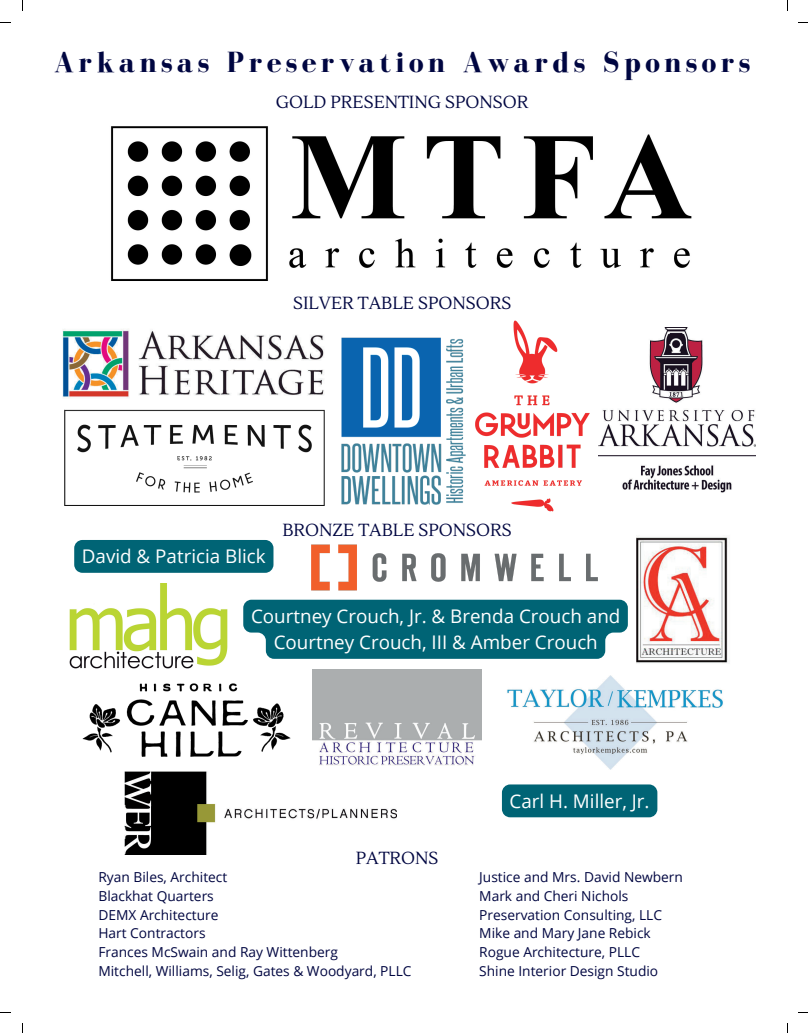
<style>
.page{position:relative;width:808px;height:1033px;background:#fff}
.page>*{position:absolute;margin:0;border:0;box-sizing:border-box;transform-origin:0 0}
.t1{font:700 30px "Bodoni FLF";letter-spacing:.15em;color:#000641}
.t2{font:18.75px/26.2px "Open Sans";color:#fff;text-align:center}
.t3{font:17.5px "Lustria";color:#000641}
.t4{font:13.75px/18.8px "Open Sans";color:#000641}
</style>
<div class="page">
<img style="left:598px;top:327px;width:157px;height:165px">
<img style="left:636px;top:537px;width:92px;height:127px">
<img style="left:507px;top:676px;width:216px;height:93px">
<img style="left:125px;top:772px;width:272px;height:82px">
<img style="left:111px;top:126px;width:581px;height:155px">
<img style="left:62px;top:329px;width:263px;height:83px">
<img style="left:65px;top:410px;width:260px;height:95px">
<img style="left:475px;top:320px;width:115px;height:192px">
<img style="left:341px;top:337px;width:125px;height:168px">
<img style="left:311px;top:544px;width:287px;height:46px">
<img style="left:69px;top:583px;width:159px;height:84px">
<img style="left:72px;top:667px;width:219px;height:105px">
<img style="left:312px;top:669px;width:169px;height:97px">
<svg style="left:243px;top:599px;width:384px;height:60px;background:#116e7e"></svg>
<div style="left:74px;top:540px;width:199px;height:33px;background:#006475"></div>
<div style="left:502px;top:784px;width:155px;height:33px;background:#006475"></div>
<h1 class="t1" style="left:54px;top:46px;width:698px">Arkansas Preservation Awards Sponsors</h1>
<p class="t3" style="left:276px;top:91px;width:254px">GOLD PRESENTING SPONSOR</p>
<p class="t3" style="left:293px;top:292px;width:220px">SILVER TABLE SPONSORS</p>
<h2 class="t2" style="left:82px;top:543px;width:185px">David &amp; Patricia Blick</h2>
<p class="t3" style="left:282px;top:519px;width:231px">BRONZE TABLE SPONSORS</p>
<h2 class="t2" style="left:251px;top:602px;width:371px">Courtney Crouch, Jr. &amp; Brenda Crouch and<br>Courtney Crouch, III &amp; Amber Crouch</h2>
<p class="t3" style="left:356px;top:846px;width:84px">PATRONS</p>
<h2 class="t2" style="left:509px;top:787px;width:141px">Carl H. Miller, Jr.</h2>
<p class="t4" style="left:98px;top:867px;width:314px">Ryan Biles, Architect<br>Blackhat Quarters<br>DEMX Architecture<br>Hart Contractors<br>Frances McSwain and Ray Wittenberg<br>Mitchell, Williams, Selig, Gates &amp; Woodyard, PLLC</p>
<p class="t4" style="left:479px;top:867px;width:205px">Justice and Mrs. David Newbern<br>Mark and Cheri Nichols<br>Preservation Consulting, LLC<br>Mike and Mary Jane Rebick<br>Rogue Architecture, PLLC<br>Shine Interior Design Studio</p>
</div>
